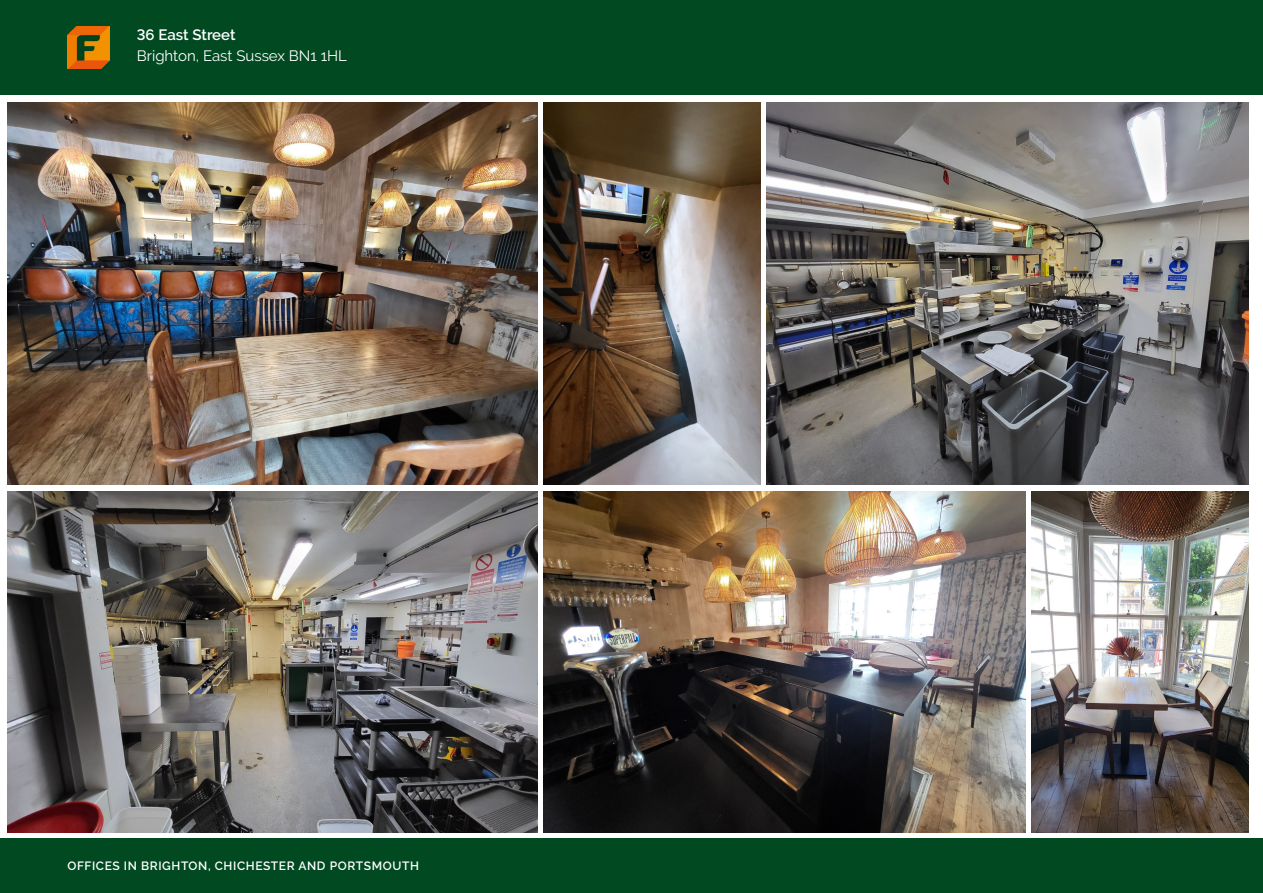
<style>
.page{position:relative;width:1263px;height:893px;background:#fff}
.page>*{position:absolute;margin:0;border:0;box-sizing:border-box;transform-origin:0 0}
.t1{font:15px "Raleway";color:#fff}
.t2{font:600 15px "Raleway";color:#fff}
.t3{font:600 12px "Raleway";letter-spacing:.05em;color:#fff}
</style>
<div class="page">
<div style="left:0;top:0;width:1263px;height:95px;background:#004921"></div>
<img style="left:67px;top:26px;width:43px;height:42px">
<div style="left:0;top:838px;width:1263px;height:55px;background:#004921"></div>
<img style="left:8px;top:102px;width:530px;height:382px">
<img style="left:8px;top:492px;width:530px;height:340px">
<img style="left:544px;top:492px;width:482px;height:340px">
<img style="left:1031px;top:492px;width:218px;height:340px">
<img style="left:544px;top:102px;width:216px;height:382px">
<img style="left:767px;top:102px;width:482px;height:382px">
<p class="t2" style="left:137px;top:26px;width:100px">36 East Street</p>
<p class="t1" style="left:137px;top:47px;width:212px">Brighton, East Sussex BN1 1HL</p>
<p class="t3" style="left:67px;top:858px;width:353px">OFFICES IN BRIGHTON, CHICHESTER AND PORTSMOUTH</p>
</div>
